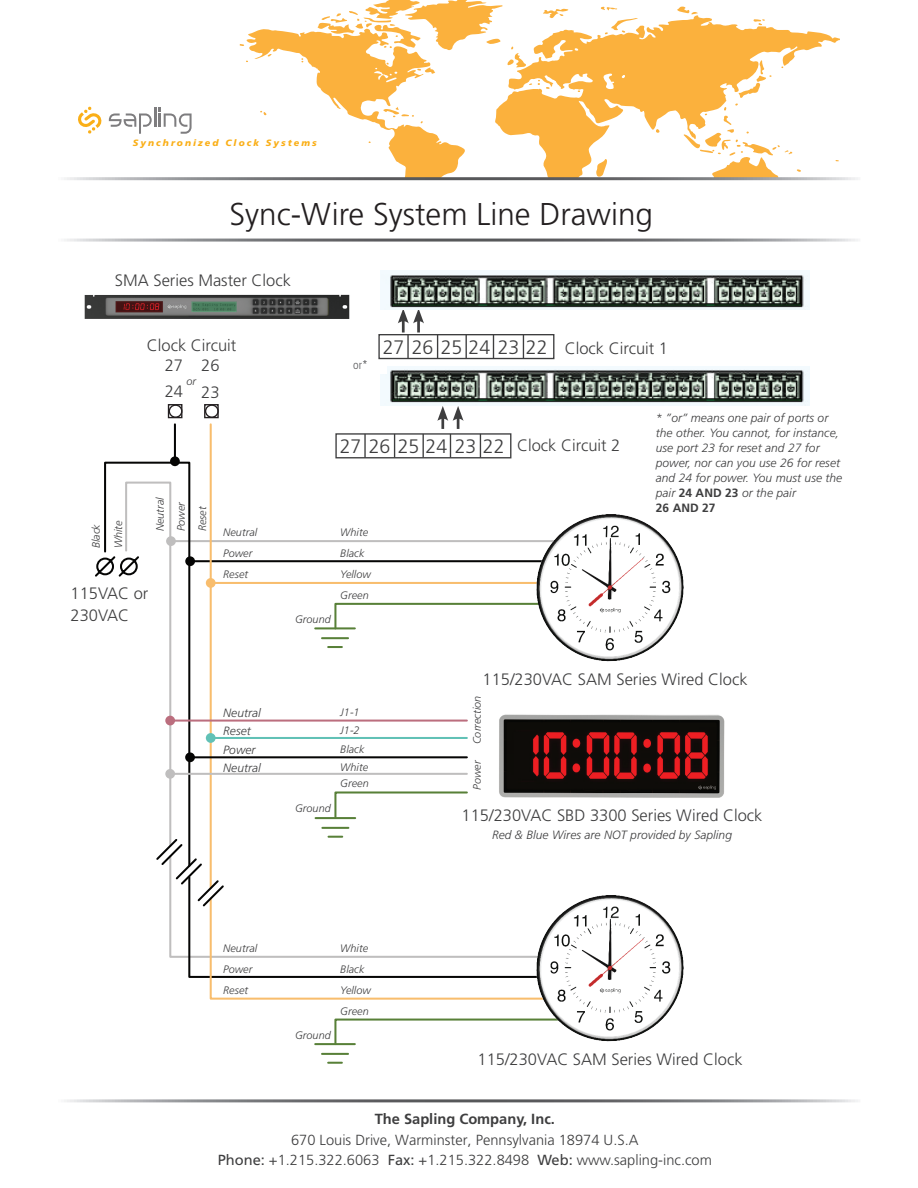
<style>
.page{position:relative;width:918px;height:1188px;background:#fff}
.page>*{position:absolute;margin:0;border:0;box-sizing:border-box;transform-origin:0 0}
.t1{font:300 31.5px "Frutiger LT Std";color:#231f20}
.t2{font:300 19.5px "Frutiger LT Std";color:#3e3e3f}
.t3{font:300 16.5px/25.5px "Frutiger LT Std";color:#3e3e3f}
.t4{font:300 14.7px/20.5px "Frutiger LT Std";color:#3e3e3f;text-align:center}
.t5{font:700 14.7px "Frutiger LT Std";color:#3e3e3f}
.t6{font:italic 300 12px/15px "Frutiger LT Std";letter-spacing:.005em;color:#3e3e3f}
.t7{font:300 condensed 12px "Frutiger LT Std";color:#57585a}
.t8{font:italic 300 10.8px "Frutiger LT Std";letter-spacing:.005em;color:#3e3e3f}
.t9{font:italic 900 9.15px "Frutiger LT Std";letter-spacing:.225em;color:#faaf18}
.s1{font-size:19.5px}
.s2{font-weight:700;font-style:normal}
.s3{font-weight:400}
</style>
<div class="page">
<svg style="left:532px;top:15px;width:308px;height:162px;fill:#fbb13d"></svg>
<svg style="left:596px;top:159px;width:11px;height:18px"></svg>
<svg style="left:656px;top:129px;width:4px;height:4px"></svg>
<svg style="left:601px;top:7px;width:16px;height:3px"></svg>
<svg style="left:677px;top:7px;width:21px;height:7px"></svg>
<svg style="left:543px;top:8px;width:25px;height:11px"></svg>
<svg style="left:605px;top:18px;width:33px;height:16px"></svg>
<svg style="left:753px;top:19px;width:12px;height:6px"></svg>
<svg style="left:684px;top:60px;width:117px;height:117px"></svg>
<svg style="left:240px;top:0;width:292px;height:177px"></svg>
<hr style="left:154px;top:107px;width:2px;height:20px;background:#7e7d7f">
<svg style="left:159px;top:107px;width:33px;height:27px"></svg>
<svg style="left:109px;top:113px;width:43px;height:21px"></svg>
<svg style="left:78px;top:106px;width:24px;height:28px"></svg>
<div style="left:205px;top:404px;width:14px;height:14px;border:1px solid #231f20;border-radius:50%"></div>
<div style="left:204px;top:404px;width:15px;height:14px;border:1px solid #231f20"></div>
<div style="left:169px;top:404px;width:13px;height:14px;border:1px solid #231f20;border-radius:50%"></div>
<div style="left:168px;top:404px;width:14px;height:14px;border:1px solid #231f20"></div>
<hr style="left:402px;top:318px;width:3px;height:15px;background:#3e3e3f">
<hr style="left:417px;top:318px;width:3px;height:15px;background:#3e3e3f">
<svg style="left:398px;top:310px;width:26px;height:13px"></svg>
<img style="left:381px;top:271px;width:428px;height:39px">
<img style="left:381px;top:366px;width:428px;height:39px">
<div style="left:353px;top:360px;width:34px;height:14px;background:#fff"></div>
<div style="left:335px;top:433px;width:176px;height:25px;border:1px solid #3e3e3f"></div>
<hr style="left:364px;top:434px;width:2px;height:24px;background:#3e3e3f">
<svg style="left:394px;top:434px;width:1px;height:24px"></svg>
<svg style="left:423px;top:434px;width:1px;height:24px"></svg>
<svg style="left:480px;top:434px;width:1px;height:24px"></svg>
<div style="left:378px;top:334px;width:176px;height:25px;border:1px solid #3e3e3f"></div>
<hr style="left:407px;top:335px;width:2px;height:23px;background:#3e3e3f">
<svg style="left:437px;top:335px;width:1px;height:23px"></svg>
<svg style="left:466px;top:335px;width:1px;height:23px"></svg>
<svg style="left:493px;top:335px;width:1px;height:23px"></svg>
<svg style="left:523px;top:335px;width:1px;height:23px"></svg>
<hr style="left:174px;top:424px;width:2px;height:38px;background:#050504">
<svg style="left:170px;top:456px;width:10px;height:10px"></svg>
<hr style="left:171px;top:540px;width:447px;height:2px;background:#bfbebe">
<hr style="left:190px;top:560px;width:447px;height:2px;background:#050504">
<hr style="left:212px;top:582px;width:447px;height:2px;background:#f8bd6d">
<svg style="left:333px;top:602px;width:198px;height:28px"></svg>
<hr style="left:210px;top:424px;width:2px;height:464px;background:#f8bd6d">
<svg style="left:169px;top:908px;width:18px;height:50px"></svg>
<svg style="left:187px;top:908px;width:22px;height:70px"></svg>
<svg style="left:209px;top:908px;width:322px;height:92px"></svg>
<svg style="left:333px;top:1018px;width:198px;height:28px"></svg>
<svg style="left:334px;top:791px;width:134px;height:28px"></svg>
<hr style="left:171px;top:720px;width:296px;height:2px;background:#bb6e7e">
<hr style="left:171px;top:773px;width:296px;height:2px;background:#bfbebe">
<hr style="left:212px;top:737px;width:255px;height:2px;background:#61c1b6">
<hr style="left:190px;top:756px;width:277px;height:2px;background:#050504">
<svg style="left:95px;top:461px;width:131px;height:447px"></svg>
<hr style="left:315px;top:627px;width:40px;height:2px;background:#588038">
<hr style="left:322px;top:637px;width:26px;height:2px;background:#588038">
<svg style="left:328px;top:646px;width:14px;height:2px"></svg>
<hr style="left:315px;top:1043px;width:40px;height:2px;background:#588038">
<hr style="left:322px;top:1053px;width:26px;height:2px;background:#588038">
<svg style="left:328px;top:1062px;width:14px;height:2px"></svg>
<img style="left:531px;top:514px;width:153px;height:148px">
<img style="left:499px;top:714px;width:226px;height:84px">
<hr style="left:316px;top:817px;width:39px;height:2px;background:#588038">
<hr style="left:322px;top:827px;width:26px;height:2px;background:#588038">
<svg style="left:329px;top:836px;width:13px;height:2px"></svg>
<img style="left:531px;top:895px;width:153px;height:147px">
<img style="left:84px;top:294px;width:266px;height:25px">
<svg style="left:437px;top:406px;width:27px;height:52px"></svg>
<p class="t9" style="left:133px;top:137px;width:185px">Synchronized Clock Systems</p>
<h1 class="t1" style="left:230px;top:196px;width:425px">Sync-Wire System Line Drawing</h1>
<h3 class="t3" style="left:115px;top:268px;width:178px">SMA Series Master Clock</h3>
<p class="t8" style="left:90px;top:548px;width:26px;rotate:-90deg">Black</p>
<h3 class="t3" style="left:147px;top:333px;width:91px">Clock Circuit</h3>
<h3 class="t3" style="left:165px;top:353px;width:20px">27<br>24</h3>
<h3 class="t3" style="left:201px;top:352px;width:20px;line-height:27px">26<br>23</h3>
<p class="t8" style="left:186px;top:375px;width:11px">or</p>
<p class="t7" style="left:353px;top:358px;width:16px">or*</p>
<h2 class="t2" style="left:383px;top:336px;width:166px">27 26 25 24 23 22</h2>
<h3 class="t3" style="left:565px;top:336px;width:105px">Clock Circuit 1</h3>
<h3 class="t3" style="left:340px;top:433px;width:282px"><span class="s1">27 26 25 24 23 22</span> Clock Circuit 2</h3>
<p class="t8" style="left:154px;top:531px;width:36px;rotate:-90deg">Neutral</p>
<p class="t8" style="left:175px;top:531px;width:31px;rotate:-90deg">Power</p>
<p class="t8" style="left:196px;top:531px;width:27px;rotate:-90deg">Reset</p>
<p class="t8" style="left:112px;top:548px;width:29px;rotate:-90deg">White</p>
<p class="t8" style="left:340px;top:526px;width:29px">White</p>
<p class="t8" style="left:223px;top:526px;width:35px">Neutral</p>
<p class="t8" style="left:340px;top:547px;width:26px">Black</p>
<p class="t8" style="left:223px;top:547px;width:31px">Power</p>
<p class="t8" style="left:223px;top:569px;width:26px">Reset</p>
<p class="t8" style="left:340px;top:569px;width:32px">Yellow</p>
<p class="t6" style="left:656px;top:411px;width:188px">* ”or” means one pair of ports or the other. You cannot, for instance, use port 23 for reset and 27 for power, nor can you use 26 for reset and 24 for power. You must use the pair <span class="s2">24 AND 23</span> or the pair<br><span class="s2">26 AND 27</span></p>
<h3 class="t3" style="left:70px;top:582px;width:79px;line-height:22.5px">115VAC or<br>230VAC</h3>
<p class="t8" style="left:340px;top:590px;width:30px">Green</p>
<p class="t8" style="left:295px;top:613px;width:37px">Ground</p>
<h3 class="t3" style="left:483px;top:667px;width:267px">115/230VAC SAM Series Wired Clock</h3>
<p class="t6" style="left:223px;top:705px;width:39px">Neutral</p>
<p class="t8" style="left:340px;top:706px;width:21px">J1-1</p>
<p class="t6" style="left:223px;top:723px;width:29px">Reset</p>
<p class="t8" style="left:340px;top:724px;width:21px">J1-2</p>
<p class="t6" style="left:223px;top:742px;width:34px">Power</p>
<p class="t8" style="left:340px;top:743px;width:26px">Black</p>
<p class="t8" style="left:471px;top:744px;width:50px;rotate:-90deg">Correction</p>
<p class="t6" style="left:223px;top:760px;width:39px">Neutral</p>
<p class="t8" style="left:340px;top:761px;width:29px">White</p>
<p class="t8" style="left:340px;top:777px;width:30px">Green</p>
<p class="t8" style="left:471px;top:790px;width:31px;rotate:-90deg">Power</p>
<p class="t8" style="left:295px;top:802px;width:37px">Ground</p>
<h3 class="t3" style="left:462px;top:803px;width:302px">115/230VAC SBD 3300 Series Wired Clock</h3>
<p class="t6" style="left:492px;top:827px;width:241px">Red &amp; Blue Wires are NOT provided by Sapling</p>
<p class="t8" style="left:223px;top:942px;width:35px">Neutral</p>
<p class="t8" style="left:340px;top:942px;width:29px">White</p>
<p class="t8" style="left:223px;top:963px;width:31px">Power</p>
<p class="t8" style="left:340px;top:963px;width:26px">Black</p>
<p class="t8" style="left:223px;top:984px;width:26px">Reset</p>
<p class="t8" style="left:340px;top:984px;width:32px">Yellow</p>
<p class="t8" style="left:340px;top:1005px;width:30px">Green</p>
<p class="t8" style="left:295px;top:1029px;width:37px">Ground</p>
<h3 class="t3" style="left:478px;top:1047px;width:267px">115/230VAC SAM Series Wired Clock</h3>
<p class="t5" style="left:375px;top:1111px;width:182px">The Sapling Company, Inc.</p>
<p class="t4" style="left:218px;top:1130px;width:496px">670 Louis Drive, Warminster, Pennsylvania 18974 U.S.A<br><span class="s3">Phone:</span> +1.215.322.6063 <span class="s3">Fax:</span> +1.215.322.8498 <span class="s3">Web:</span> www.sapling-inc.com</p>
</div>
